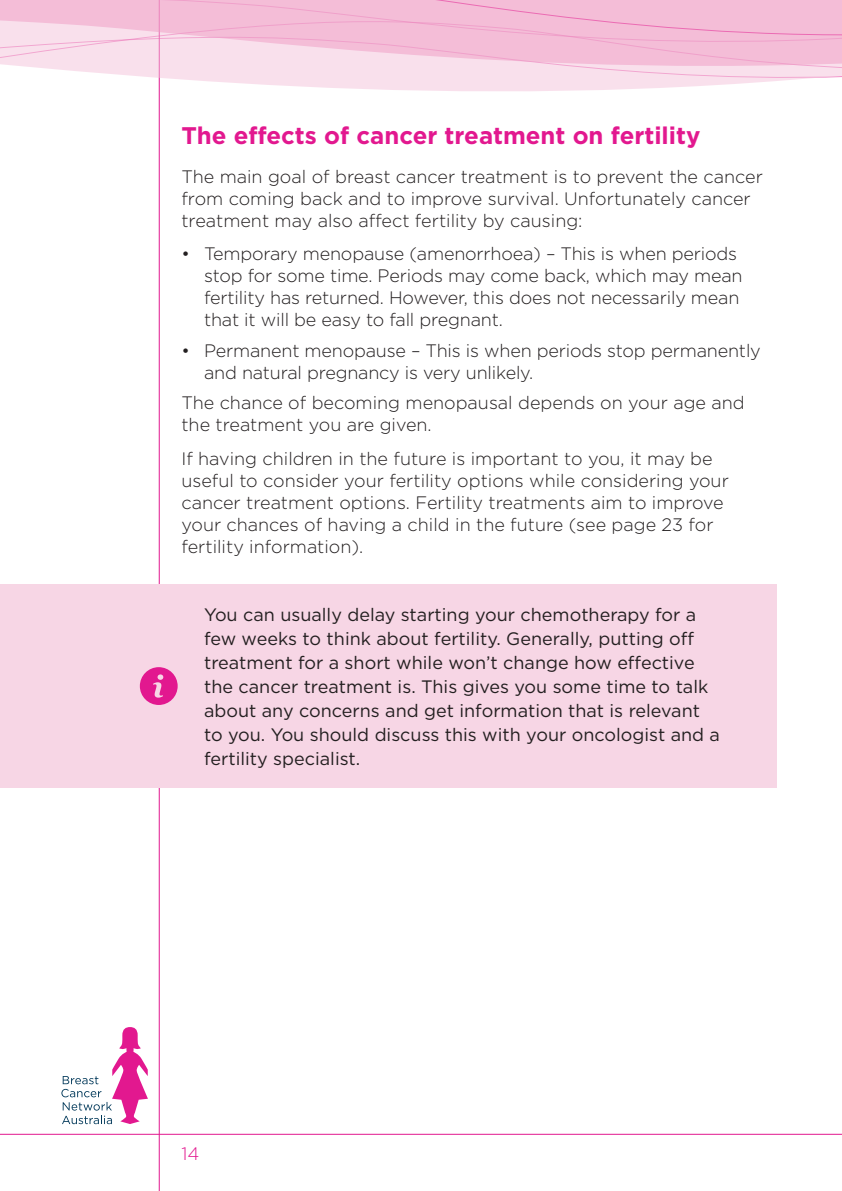
<style>
.page{position:relative;width:842px;height:1191px;background:#fff}
.page>*{position:absolute;margin:0;border:0;box-sizing:border-box;transform-origin:0 0}
.t1{font:700 24px "Gotham";color:#e2188f}
.Bodycopy{font:300 18px/22px "Gotham";color:#231f20}
.Breakout_-_Bodycopy{font:18px/24px "Gotham";color:#231f20}
.Bodycopy_-_Bullet_Po{font:300 18px/22px "Gotham";letter-spacing:-.01em;color:#231f20}
.t2{font:300 18px "Gotham";color:#e2188f}
</style>
<div class="page">
<hr style="left:159px;top:0;width:1px;height:1191px;background:#e2188f">
<hr style="left:0;top:1133px;width:842px;height:1px;background:#e2188f">
<svg style="left:61px;top:1027px;width:87px;height:97px"></svg>
<svg style="left:158px;top:83px;width:586px;height:52px"></svg>
<svg style="left:0;top:0;width:842px;height:83px;background:#f5cadf"></svg>
<div style="left:0;top:584px;width:777px;height:204px;background:#f7d6e5"></div>
<svg style="left:140px;top:667px;width:38px;height:38px"></svg>
<p class="t1" style="left:181px;top:120px;width:521px">The effects of cancer treatment on fertility</p>
<p class="Bodycopy" style="left:181px;top:165px;width:583px">The main goal of breast cancer treatment is to prevent the cancer from coming back and to improve survival. Unfortunately cancer treatment may also affect fertility by causing:</p>
<p class="Bodycopy_-_Bullet_Po" style="left:204px;top:242px;width:540px;text-indent:-23px">• Temporary menopause (amenorrhoea) – This is when periods stop for some time. Periods may come back, which may mean fertility has returned. However, this does not necessarily mean that it will be easy to fall pregnant.</p>
<p class="Bodycopy_-_Bullet_Po" style="left:204px;top:339px;width:558px;text-indent:-23px">• Permanent menopause – This is when periods stop permanently and natural pregnancy is very unlikely.</p>
<p class="Bodycopy" style="left:181px;top:391px;width:565px">The chance of becoming menopausal depends on your age and the treatment you are given.</p>
<p class="Bodycopy" style="left:181px;top:447px;width:549px">If having children in the future is important to you, it may be useful to consider your fertility options while considering your cancer treatment options. Fertility treatments aim to improve your chances of having a child in the future (see page 23 for fertility information).</p>
<p class="Breakout_-_Bodycopy" style="left:204px;top:602px;width:517px">You can usually delay starting your chemotherapy for a few weeks to think about fertility. Generally, putting off treatment for a short while won’t change how effective the cancer treatment is. This gives you some time to talk about any concerns and get information that is relevant to you. You should discuss this with your oncologist and a fertility specialist.</p>
<p class="t2" style="left:181px;top:1142px;width:19px">14</p>
</div>
